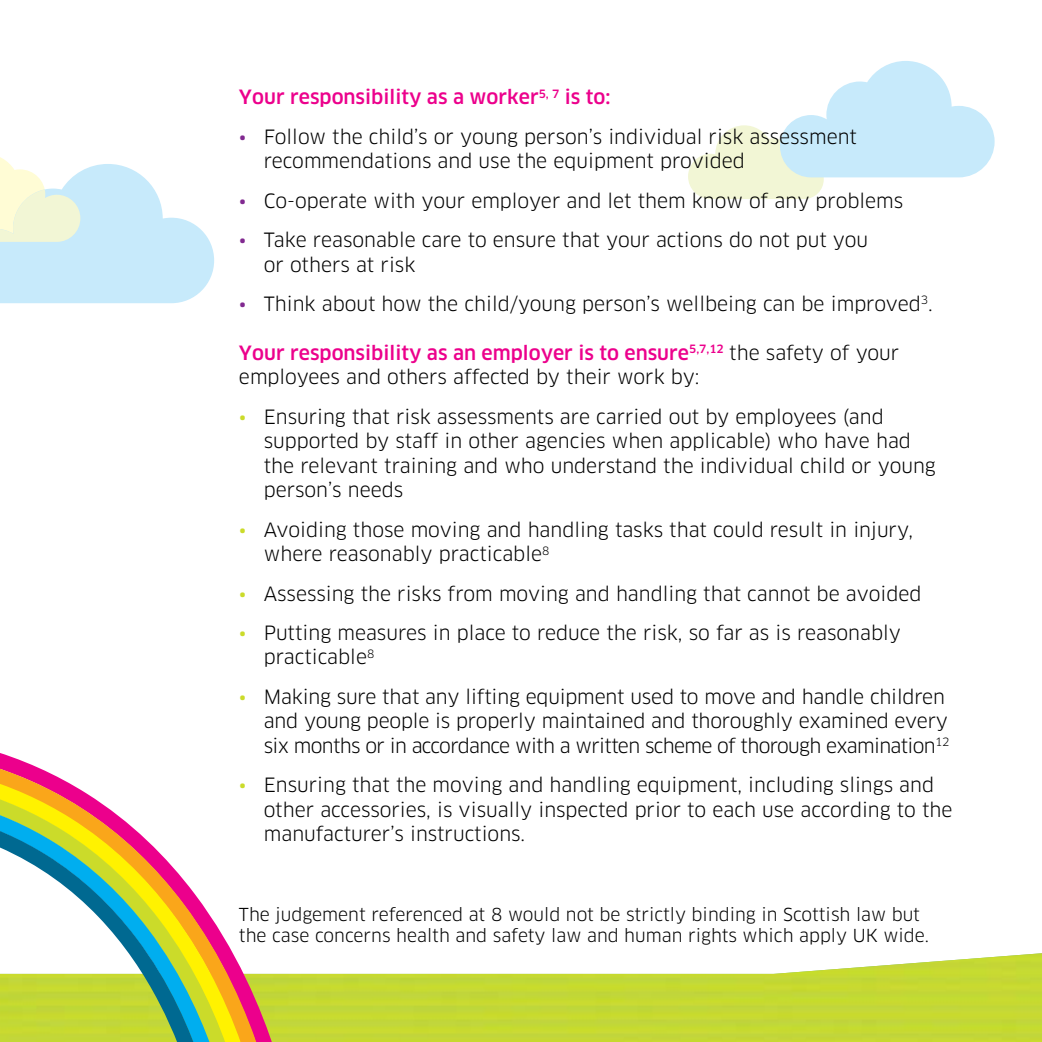
<style>
.page{position:relative;width:1042px;height:1042px;background:#fff}
.page>*{position:absolute;margin:0;border:0;box-sizing:border-box;transform-origin:0 0}
.t1{font:19.25px/24.5px "Clan";color:#000}
.t2{font:500 19.25px "Clan";color:#ec008c}
.t3{font:17.5px/21px "Clan";color:#000}
.s1{color:#812990}
.s2{font-weight:500;color:#ec008c}
.s3{color:#cbdb2a}
</style>
<div class="page">
<svg style="left:0;top:157px;width:214px;height:146px"></svg>
<svg style="left:688px;top:61px;width:306px;height:138px"></svg>
<img style="left:294px;top:953px;width:748px;height:89px">
<svg style="left:279px;top:973px;width:15px;height:69px"></svg>
<svg style="left:0;top:753px;width:279px;height:289px"></svg>
<svg style="left:0;top:759px;width:264px;height:283px"></svg>
<svg style="left:0;top:774px;width:249px;height:268px"></svg>
<svg style="left:0;top:789px;width:233px;height:253px"></svg>
<svg style="left:0;top:803px;width:218px;height:239px"></svg>
<p class="t2" style="left:239px;top:85px;width:373px">Your responsibility as a worker<sup>5,</sup> <sup>7</sup> is to:</p>
<p class="t1" style="left:264px;top:125px;width:595px;text-indent:-25px"><span class="s1">•</span> Follow the child’s or young person’s individual risk assessment recommendations and use the equipment provided</p>
<p class="t1" style="left:239px;top:189px;width:666px"><span class="s1">•</span> Co-operate with your employer and let them know of any problems</p>
<p class="t1" style="left:264px;top:228px;width:606px;text-indent:-25px"><span class="s1">•</span> Take reasonable care to ensure that your actions do not put you or others at risk</p>
<p class="t1" style="left:239px;top:292px;width:695px"><span class="s1">•</span> Think about how the child/young person’s wellbeing can be improved<sup>3</sup>.</p>
<p class="t1" style="left:239px;top:341px;width:662px"><span class="s2">Your responsibility as an employer is to ensure</span><sup>5,7,12</sup> the safety of your employees and others affected by their work by:</p>
<p class="t1" style="left:264px;top:405px;width:673px;text-indent:-25px"><span class="s3">•</span> Ensuring that risk assessments are carried out by employees (and supported by staff in other agencies when applicable) who have had the relevant training and who understand the individual child or young person’s needs</p>
<p class="t1" style="left:264px;top:518px;width:651px;text-indent:-25px"><span class="s3">•</span> Avoiding those moving and handling tasks that could result in injury, where reasonably practicable<sup>8</sup></p>
<p class="t1" style="left:239px;top:581px;width:684px"><span class="s3">•</span> Assessing the risks from moving and handling that cannot be avoided</p>
<p class="t1" style="left:264px;top:621px;width:639px;text-indent:-25px"><span class="s3">•</span> Putting measures in place to reduce the risk, so far as is reasonably practicable<sup>8</sup></p>
<p class="t1" style="left:264px;top:685px;width:687px;text-indent:-25px"><span class="s3">•</span> Making sure that any lifting equipment used to move and handle children and young people is properly maintained and thoroughly examined every six months or in accordance with a written scheme of thorough examination<sup>12</sup></p>
<p class="t1" style="left:264px;top:773px;width:690px;text-indent:-25px"><span class="s3">•</span> Ensuring that the moving and handling equipment, including slings and other accessories, is visually inspected prior to each use according to the manufacturer’s instructions.</p>
<p class="t3" style="left:239px;top:905px;width:691px">The judgement referenced at 8 would not be strictly binding in Scottish law but the case concerns health and safety law and human rights which apply UK wide.</p>
</div>
